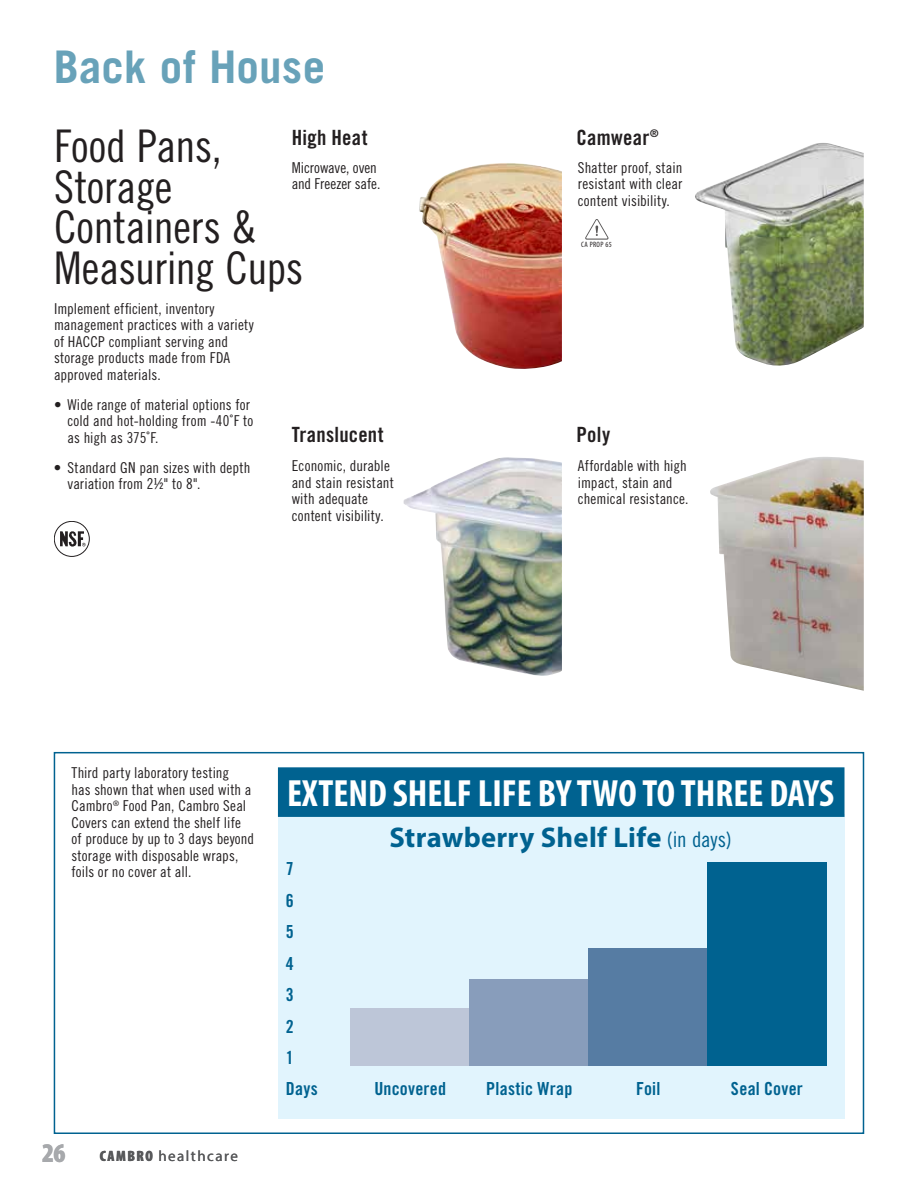
<style>
.page{position:relative;width:918px;height:1188px;background:#fff}
.page>*{position:absolute;margin:0;border:0;box-sizing:border-box;transform-origin:0 0}
.t1{font:45px/40.5px "Trade Gothic LT Std Cn 18";letter-spacing:-.01em;color:#231f20}
.t2{font:700 45px "Trade Gothic LT Std";letter-spacing:.005em;color:#68a2b9}
.t3{font:700 condensed 38.1px "Myriad Pro";color:#fff}
.t4{font:700 28.5px "Myriad Pro";letter-spacing:.01em;color:#006290}
.t5{font:900 condensed 27px "Myriad Pro";color:#a7a9ac}
.t6{font:21px "Trade Gothic LT Std Bd Cn 20";letter-spacing:.01em;color:#231f20}
.t7{font:18px "Trade Gothic LT Std Bd Cn 20";letter-spacing:.015em;color:#006290}
.t8{font:15px/16.5px "Trade Gothic LT Std Cn 18";letter-spacing:.01em;color:#231f20}
.t9{font:15px "Myriad Pro";letter-spacing:.1em;color:#58595b}
.t10{font:condensed 7.8px "Myriad Pro";letter-spacing:.04em;color:#231f20}
.s1{font-weight:900;font-stretch:condensed}
.s2{font-family:"Trade Gothic LT Std Cn 18";font-weight:400;font-size:21.45px}
</style>
<div class="page">
<img style="left:419px;top:163px;width:143px;height:206px">
<img style="left:403px;top:457px;width:159px;height:219px">
<img style="left:695px;top:143px;width:169px;height:223px">
<img style="left:710px;top:457px;width:154px;height:234px">
<div style="left:54px;top:521px;width:36px;height:36px;border:1px solid #231f20;border-radius:50%"></div>
<svg style="left:60px;top:531px;width:26px;height:16px"></svg>
<div style="left:278px;top:815px;width:567px;height:304px;background:#e1f4fd"></div>
<div style="left:278px;top:767px;width:567px;height:50px;background:#006290"></div>
<div style="left:351px;top:1009px;width:119px;height:57px;background:#bdc6d8"></div>
<div style="left:470px;top:980px;width:119px;height:86px;background:#889dbb"></div>
<div style="left:588px;top:949px;width:119px;height:117px;background:#567ca3"></div>
<div style="left:707px;top:862px;width:119px;height:204px;background:#006290"></div>
<div style="left:54px;top:752px;width:810px;height:382px;border:2px solid #006290"></div>
<svg style="left:585px;top:219px;width:24px;height:21px"></svg>
<h1 class="t2" style="left:54px;top:40px;width:273px">Back of House</h1>
<h1 class="t1" style="left:54px;top:125px;width:251px">Food Pans,<br>Storage<br>Containers &amp;<br>Measuring Cups</h1>
<p class="t8" style="left:54px;top:300px;width:201px">Implement efficient, inventory management practices with a variety of HACCP compliant serving and storage products made from FDA approved materials.</p>
<p class="t8" style="left:67px;top:396px;width:187px;text-indent:-13px">• Wide range of material options for cold and hot-holding from -40˚F to as high as 375˚F.</p>
<p class="t8" style="left:67px;top:459px;width:184px;text-indent:-14px">• Standard GN pan sizes with depth variation from 2½" to 8".</p>
<h3 class="t6" style="left:292px;top:125px;width:77px">High Heat</h3>
<p class="t8" style="left:292px;top:159px;width:90px">Microwave, oven and Freezer safe.</p>
<h3 class="t6" style="left:292px;top:422px;width:93px">Translucent</h3>
<p class="t8" style="left:292px;top:458px;width:104px">Economic, durable and stain resistant with adequate content visibility.</p>
<h3 class="t6" style="left:577px;top:125px;width:84px">Camwear<sup>®</sup></h3>
<p class="t8" style="left:578px;top:159px;width:106px;text-align:justify">Shatter proof, stain resistant with clear content visibility.</p>
<p class="t10" style="left:581px;top:240px;width:32px">CA PROP 65</p>
<h3 class="t6" style="left:577px;top:422px;width:35px">Poly</h3>
<p class="t8" style="left:578px;top:458px;width:112px">Affordable with high impact, stain and chemical resistance.</p>
<p class="t8" style="left:72px;top:764px;width:184px">Third party laboratory testing<br>has shown that when used with a<br>Cambro<sup>®</sup> Food Pan, Cambro Seal<br>Covers can extend the shelf life of produce by up to 3 days beyond storage with disposable wraps, foils or no cover at all.</p>
<h3 class="t5" style="left:42px;top:1135px;width:25px">26</h3>
<p class="t9" style="left:100px;top:1147px;width:140px"><span class="s1">CAMBRO</span> healthcare</p>
<h2 class="t3" style="left:287px;top:770px;width:548px">EXTEND SHELF LIFE BY TWO TO THREE DAYS</h2>
<h3 class="t4" style="left:390px;top:819px;width:344px">Strawberry Shelf Life <span class="s2">(in days)</span></h3>
<p class="t7" style="left:286px;top:858px;width:9px">7</p>
<p class="t7" style="left:286px;top:889px;width:9px">6</p>
<p class="t7" style="left:286px;top:921px;width:9px">5</p>
<p class="t7" style="left:286px;top:952px;width:9px">4</p>
<p class="t7" style="left:286px;top:984px;width:9px">3</p>
<p class="t7" style="left:286px;top:1015px;width:9px">2</p>
<p class="t7" style="left:286px;top:1047px;width:9px">1</p>
<p class="t7" style="left:286px;top:1078px;width:33px">Days</p>
<p class="t7" style="left:374px;top:1078px;width:73px">Uncovered</p>
<p class="t7" style="left:486px;top:1078px;width:88px">Plastic Wrap</p>
<p class="t7" style="left:636px;top:1078px;width:26px">Foil</p>
<p class="t7" style="left:731px;top:1078px;width:73px">Seal Cover</p>
</div>
